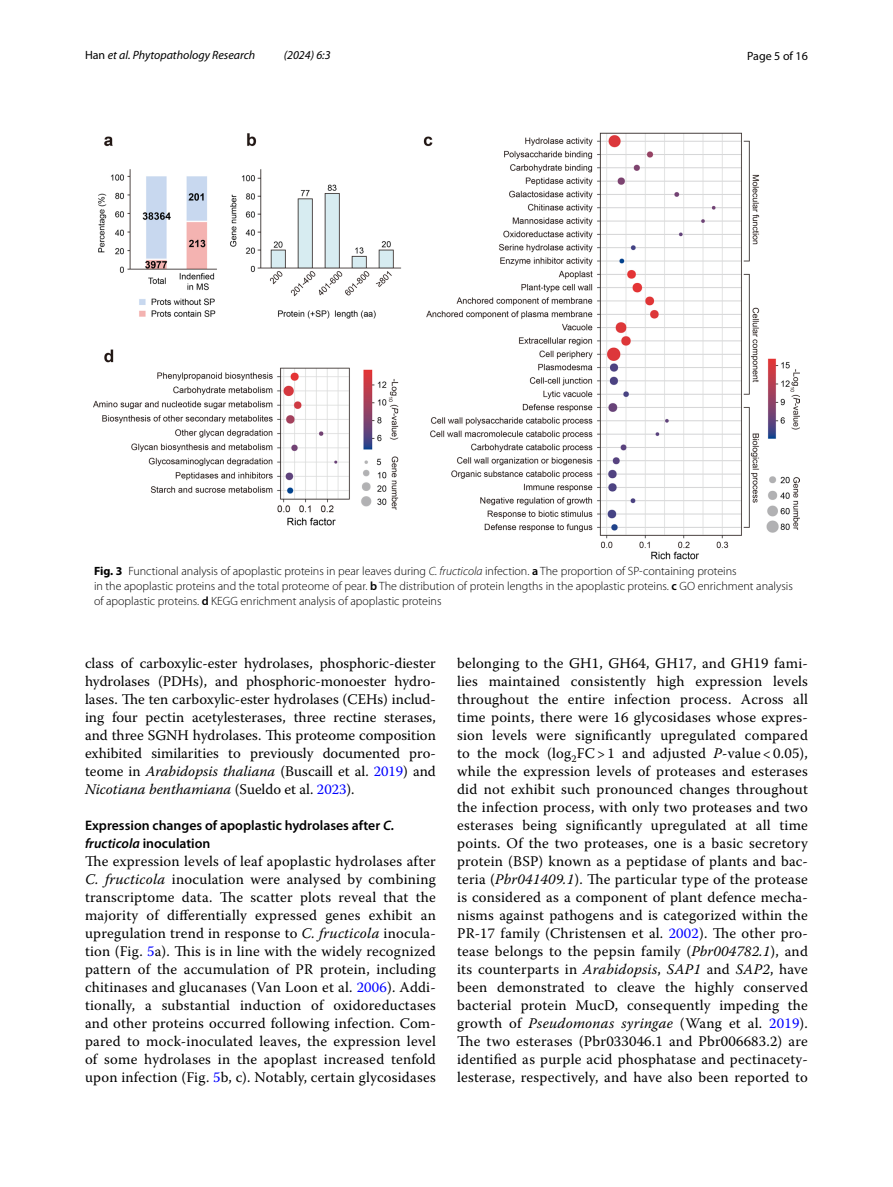
<style>
.page{position:relative;width:893px;height:1187px;background:#fff}
.page>*{position:absolute;margin:0;border:0;box-sizing:border-box;transform-origin:0 0}
.t1{font:14.7px/18px "Warnock Pro";letter-spacing:.015em;color:#000;text-align:justify}
.t2{font:600 13.8px/18px "Myriad Pro";color:#000}
.t3{font:300 12px/15px "Myriad Pro";color:#000}
.t4{font:italic 12px "Myriad Pro";color:#000}
.t5{font:12px "Myriad Pro";color:#000}
.s1{font-style:normal}
.s2{font-weight:700}
.s3{font-style:italic}
.s4{font-weight:600}
.s5{color:#00f}
</style>
<div class="page">
<img style="left:94px;top:133px;width:705px;height:426px">
<p class="t4" style="left:85px;top:48px;width:172px"><span class="s1">Han</span> et al. Phytopathology Research</p>
<p class="t4" style="left:284px;top:48px;width:48px">(2024) 6:3</p>
<p class="t5" style="left:747px;top:48px;width:62px">Page 5 of 16</p>
<p class="t3" style="left:94px;top:563px;width:700px"><span class="s2">Fig. 3</span> Functional analysis of apoplastic proteins in pear leaves during <span class="s3">C. fructicola</span> infection. <span class="s4">a</span> The proportion of SP-containing proteins<br>in the apoplastic proteins and the total proteome of pear. <span class="s4">b</span> The distribution of protein lengths in the apoplastic proteins. <span class="s4">c</span> GO enrichment analysis of apoplastic proteins. <span class="s4">d</span> KEGG enrichment analysis of apoplastic proteins</p>
<p class="t1" style="left:85px;top:653px;width:352px">class of carboxylic-ester hydrolases, phosphoric-diester hydrolases (PDHs), and phosphoric-monoester hydro&shy;lases. The ten carboxylic-ester hydrolases (CEHs) includ&shy;ing four pectin acetylesterases, three rectine sterases, and three SGNH hydrolases. This proteome composition exhibited similarities to previously documented pro&shy;teome in <span class="s3">Arabidopsis thaliana</span> (Buscaill et al. <span class="s5">2019</span>) and <span class="s3">Nicotiana benthamiana</span> (Sueldo et al. <span class="s5">2023</span>).</p>
<p class="t2" style="left:85px;top:815px;width:311px">Expression changes of apoplastic hydrolases after <span class="s3">C. fructicola</span> inoculation</p>
<p class="t1" style="left:85px;top:851px;width:352px">The expression levels of leaf apoplastic hydrolases after <span class="s3">C. fructicola</span> inoculation were analysed by combining transcriptome data. The scatter plots reveal that the majority of differentially expressed genes exhibit an upregulation trend in response to <span class="s3">C. fructicola</span> inocula&shy;tion (Fig. <span class="s5">5</span>a). This is in line with the widely recognized pattern of the accumulation of PR protein, including chitinases and glucanases (Van Loon et al. <span class="s5">2006</span>). Addi&shy;tionally, a substantial induction of oxidoreductases and other proteins occurred following infection. Com&shy;pared to mock-inoculated leaves, the expression level of some hydrolases in the apoplast increased tenfold upon infection (Fig. <span class="s5">5</span>b, c). Notably, certain glycosidases</p>
<p class="t1" style="left:457px;top:653px;width:352px">belonging to the GH1, GH64, GH17, and GH19 fami&shy;lies maintained consistently high expression levels throughout the entire infection process. Across all time points, there were 16 glycosidases whose expres&shy;sion levels were significantly upregulated compared to the mock (log<sub>2</sub>FC&gt; 1 and adjusted <span class="s3">P</span>-value &lt; 0.05), while the expression levels of proteases and esterases did not exhibit such pronounced changes throughout the infection process, with only two proteases and two esterases being significantly upregulated at all time points. Of the two proteases, one is a basic secretory protein (BSP) known as a peptidase of plants and bac&shy;teria (<span class="s3">Pbr041409.1</span>). The particular type of the protease is considered as a component of plant defence mecha&shy;nisms against pathogens and is categorized within the PR-17 family (Christensen et al. <span class="s5">2002</span>). The other pro&shy;tease belongs to the pepsin family (<span class="s3">Pbr004782.1</span>), and its counterparts in <span class="s3">Arabidopsis</span>, <span class="s3">SAP1</span> and <span class="s3">SAP2</span>, have been demonstrated to cleave the highly conserved bacterial protein MucD, consequently impeding the growth of <span class="s3">Pseudomonas syringae</span> (Wang et al. <span class="s5">2019</span>).<br>The two esterases (Pbr033046.1 and Pbr006683.2) are identified as purple acid phosphatase and pectinacety&shy;lesterase, respectively, and have also been reported to</p>
</div>
